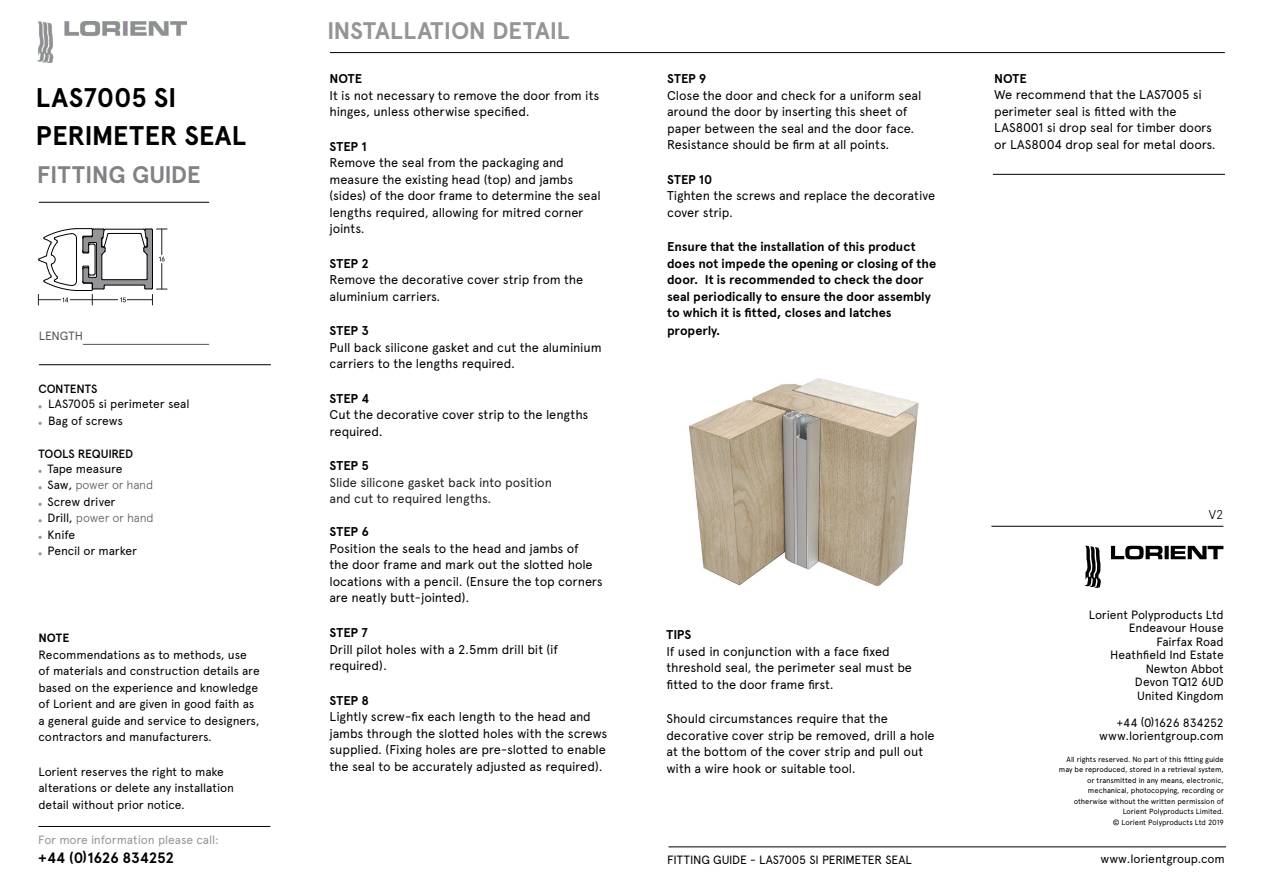
<style>
.page{position:relative;width:1263px;height:893px;background:#fff}
.page>*{position:absolute;margin:0;border:0;box-sizing:border-box;transform-origin:0 0}
.Main_Header_Title_Gr{font:700 27px/37.5px "Apercu Pro";letter-spacing:-.01em;color:#000}
.t1{font:700 24px "Apercu Pro";letter-spacing:-.015em;color:#939598}
.t2{font:700 24px "Apercu Pro";letter-spacing:-.005em;color:#808285}
.t3{font:700 15px "Apercu Pro";letter-spacing:-.02em;color:#000}
.Step_Headers{font:12.75px/16.5px "Apercu Pro";letter-spacing:-.01em;color:#000}
.Step_Headers-2{font:700 12.75px/16.5px "Apercu Pro";letter-spacing:-.005em;color:#000}
.t4{font:12.75px/16.5px "Apercu Pro";letter-spacing:-.01em;color:#231f20}
.Step_copy{font:300 12.75px "Apercu Pro";color:#000}
.Cover_Copy__content{font:12px/16.5px "Apercu Pro";letter-spacing:-.01em;color:#000;text-align:right}
.Footer_Regular{font:12px "Apercu Pro";letter-spacing:-.015em;color:#000}
.Cover_Copy__content-2{font:300 12px "Apercu Pro";letter-spacing:-.015em;color:#54575a}
.t5{font:12px "Apercu Pro";letter-spacing:-.01em;color:#939598}
.Cover__Heads__conten{font:500 12px "Apercu Pro";letter-spacing:-.015em;color:#000}
.t6{font:12px "Apercu Pro";color:#54575a}
.t7{font:7.5px/10.5px "Apercu Pro";letter-spacing:-.01em;color:#000;text-align:right}
.s1{font-weight:400;color:#000}
.s2{font-weight:700}
.s3{font-weight:700;color:#000}
</style>
<div class="page">
<svg style="left:1084px;top:545px;width:17px;height:43px"></svg>
<svg style="left:1111px;top:546px;width:112px;height:13px"></svg>
<hr style="left:991px;top:526px;width:232px;height:1px;background:#000">
<img style="left:38px;top:21px;width:149px;height:42px">
<hr style="left:668px;top:847px;width:558px;height:1px;background:#000">
<hr style="left:330px;top:52px;width:895px;height:1px;background:#000">
<hr style="left:38px;top:826px;width:232px;height:1px;background:#000">
<img style="left:689px;top:378px;width:230px;height:208px">
<hr style="left:39px;top:364px;width:232px;height:1px;background:#000">
<hr style="left:39px;top:202px;width:170px;height:1px;background:#000">
<hr style="left:83px;top:344px;width:126px;height:1px;background:#54575a">
<svg style="left:38px;top:228px;width:129px;height:77px"></svg>
<hr style="left:993px;top:174px;width:232px;height:1px;background:#000">
<p class="Main_Header_Title_Gr" style="left:36px;top:77px;width:212px">LAS7005 SI<br>PERIMETER SEAL</p>
<p class="t2" style="left:37px;top:157px;width:165px">FITTING GUIDE</p>
<p class="t6" style="left:39px;top:327px;width:46px">LENGTH</p>
<p class="Cover__Heads__conten" style="left:38px;top:380px;width:61px">CONTENTS</p>
<p class="Cover_Copy__content" style="left:48px;top:395px;width:143px">LAS7005 si perimeter seal</p>
<p class="Cover_Copy__content" style="left:48px;top:411px;width:76px">Bag of screws</p>
<p class="Cover__Heads__conten" style="left:38px;top:445px;width:96px">TOOLS REQUIRED</p>
<p class="Cover_Copy__content" style="left:47px;top:459px;width:77px">Tape measure</p>
<p class="Cover_Copy__content-2" style="left:47px;top:476px;width:107px"><span class="s1">Saw,</span> power or hand</p>
<p class="Cover_Copy__content" style="left:47px;top:492px;width:70px">Screw driver</p>
<p class="Cover_Copy__content-2" style="left:47px;top:509px;width:108px"><span class="s1">Drill,</span> power or hand</p>
<p class="Cover_Copy__content" style="left:47px;top:525px;width:29px">Knife</p>
<p class="Cover_Copy__content" style="left:47px;top:542px;width:91px">Pencil or marker</p>
<p class="Cover_Copy__content" style="left:38px;top:629px;width:223px;text-align:left"><span class="s2">NOTE<br></span>Recommendations as to methods, use of materials and construction details are based on the experience and knowledge of Lorient and are given in good faith as a general guide and service to designers, contractors and manufacturers.</p>
<p class="Cover_Copy__content" style="left:38px;top:762px;width:197px;text-align:left">Lorient reserves the right to make alterations or delete any installation detail without prior notice.</p>
<p class="t5" style="left:38px;top:830px;width:182px">For more information please call:</p>
<p class="t3" style="left:38px;top:847px;width:137px">+44 (0)1626 834252</p>
<h2 class="t1" style="left:327px;top:12px;width:244px">INSTALLATION DETAIL</h2>
<p class="Step_Headers-2" style="left:330px;top:70px;width:34px">NOTE</p>
<p class="Step_Headers" style="left:330px;top:86px;width:271px">It is not necessary to remove the door from its hinges, unless otherwise specified.</p>
<p class="Step_Headers-2" style="left:330px;top:137px;width:39px">STEP 1</p>
<p class="Step_Headers" style="left:330px;top:154px;width:273px">Remove the seal from the packaging and measure the existing head (top) and jambs (sides) of the door frame to determine the seal lengths required, allowing for mitred corner joints.</p>
<p class="Step_Headers" style="left:330px;top:254px;width:255px"><span class="s2">STEP 2<br></span>Remove the decorative cover strip from the aluminium carriers.</p>
<p class="Step_Headers" style="left:330px;top:322px;width:274px"><span class="s2">STEP 3<br></span>Pull back silicone gasket and cut the aluminium carriers to the lengths required.</p>
<p class="Step_Headers" style="left:330px;top:389px;width:260px"><span class="s2">STEP 4<br></span>Cut the decorative cover strip to the lengths required.</p>
<p class="t4" style="left:330px;top:457px;width:224px"><span class="s3">STEP 5<br></span>Slide silicone gasket back into position</p>
<p class="t4" style="left:330px;top:490px;width:163px">and cut to required lengths.</p>
<p class="Step_Headers" style="left:330px;top:523px;width:275px"><span class="s2">STEP 6<br></span>Position the seals to the head and jambs of<br>the door frame and mark out the slotted hole locations with a pencil. (Ensure the top corners are neatly butt-jointed).</p>
<p class="Step_Headers" style="left:330px;top:623px;width:230px"><span class="s2">STEP 7<br></span>Drill pilot holes with a 2.5mm drill bit (if required).</p>
<p class="Step_Headers" style="left:330px;top:691px;width:279px"><span class="s2">STEP 8<br></span>Lightly screw-fix each length to the head and jambs through the slotted holes with the screws supplied. (Fixing holes are pre-slotted to enable the seal to be accurately adjusted as required).</p>
<p class="Step_Headers" style="left:667px;top:70px;width:256px"><span class="s2">STEP 9<br></span>Close the door and check for a uniform seal around the door by inserting this sheet of paper between the seal and the door face.<br>Resistance should be firm at all points.</p>
<p class="Step_Headers" style="left:667px;top:170px;width:270px"><span class="s2">STEP 10<br></span>Tighten the screws and replace the decorative cover strip.</p>
<p class="Step_Headers-2" style="left:667px;top:238px;width:271px">Ensure that the installation of this product does not impede the opening or closing of the door. It is recommended to check the door seal periodically to ensure the door assembly to which it is fitted, closes and latches</p>
<p class="Step_Headers-2" style="left:667px;top:322px;width:55px">properly.</p>
<p class="Step_Headers" style="left:994px;top:69px;width:223px"><span class="s2">NOTE<br></span>We recommend that the LAS7005 si perimeter seal is fitted with the<br>LAS8001 si drop seal for timber doors or LAS8004 drop seal for metal doors.</p>
<p class="Step_Headers" style="left:666px;top:625px;width:247px"><span class="s2">TIPS<br></span>If used in conjunction with a face fixed threshold seal, the perimeter seal must be fitted to the door frame first.</p>
<p class="Step_Headers" style="left:666px;top:709px;width:270px">Should circumstances require that the decorative cover strip be removed, drill a hole at the bottom of the cover strip and pull out with a wire hook or suitable tool.</p>
<p class="Footer_Regular" style="left:667px;top:851px;width:246px">FITTING GUIDE - LAS7005 SI PERIMETER SEAL</p>
<p class="Step_copy" style="left:1209px;top:505px;width:16px">V2</p>
<p class="Cover_Copy__content" style="left:1089px;top:607px;width:136px;line-height:13.5px">Lorient Polyproducts Ltd<br>Endeavour House<br>Fairfax Road<br>Heathfield Ind Estate<br>Newton Abbot<br>Devon TQ12 6UD<br>United Kingdom</p>
<p class="Cover_Copy__content" style="left:1099px;top:715px;width:126px;line-height:13.5px">+44 (0)1626 834252 www.lorientgroup.com</p>
<p class="t7" style="left:1059px;top:753px;width:166px">All rights reserved. No part of this fitting guide may be reproduced, stored in a retrieval system, or transmitted in any means, electronic, mechanical, photocopying, recording or otherwise without the written permission of Lorient Polyproducts Limited.<br>© Lorient Polyproducts Ltd 2019</p>
<p class="Cover_Copy__content" style="left:1100px;top:850px;width:126px">www.lorientgroup.com</p>
</div>
